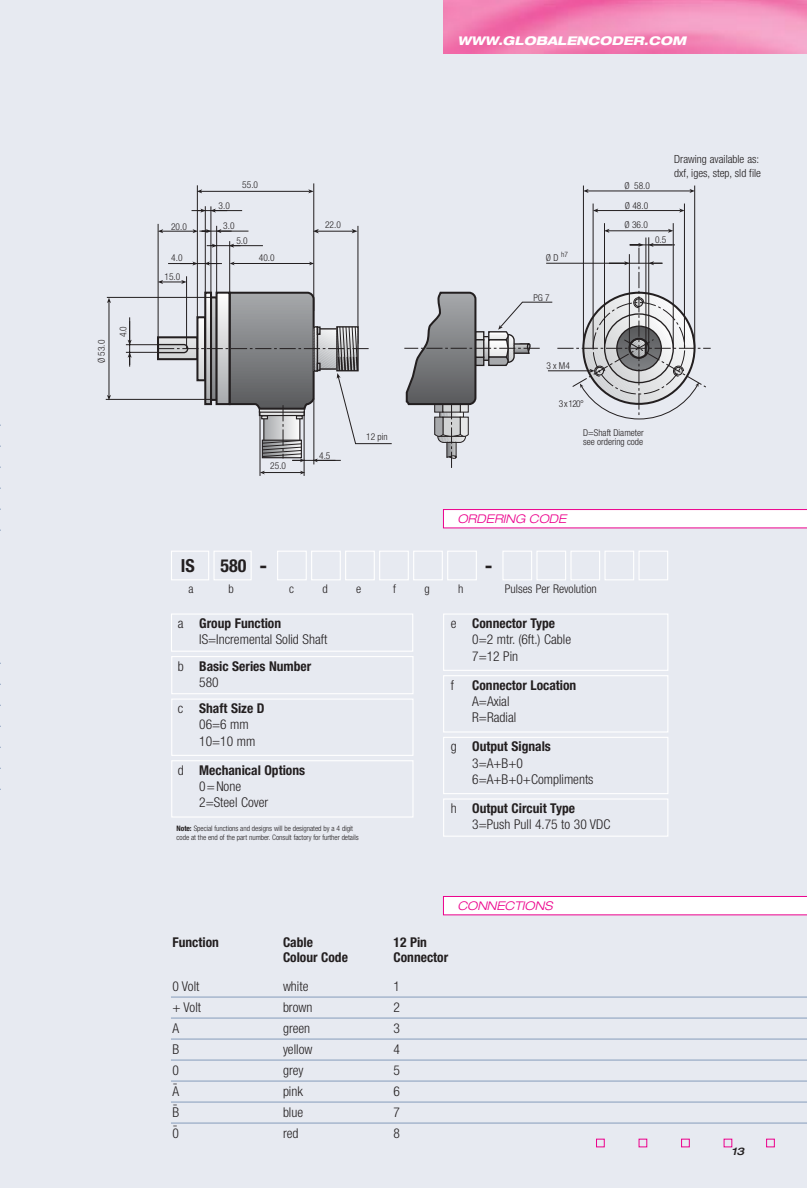
<style>
.page{position:relative;width:807px;height:1188px;background:#fff}
.page>*{position:absolute;margin:0;border:0;box-sizing:border-box;transform-origin:0 0}
.t1{font:700 condensed 21px "Helvetica Neue";color:#231f20}
.t2{font:700 condensed 18px "Helvetica Neue";color:#231f20}
.t3{font:300 condensed 15px/21px "Helvetica Neue";color:#231f20;text-align:justify}
.t4{font:300 condensed 13.5px/21px "Helvetica Neue";color:#231f20}
.t5{font:700 condensed 13.5px/15px "Helvetica Neue";color:#231f20}
.t6{font:300 condensed 12px "Helvetica Neue";color:#231f20}
.t7{font:italic 300 expanded 12px "Helvetica Neue";color:#ec008c}
.t8{font:italic 800 expanded 12px "Helvetica Neue";color:#fff}
.t9{font:300 condensed 11.25px/14.2px "Helvetica Neue";color:#231f20}
.t10{font:italic 500 expanded 10.5px "Helvetica Neue";color:#231f20}
.t11{font:300 condensed 9.45px/9.4px "Helvetica Neue";color:#231f20}
.t12{font:300 condensed 7.5px "Helvetica Neue";letter-spacing:-.005em;color:#231f20}
.t13{font:300 condensed 7.35px "Helvetica Neue";color:#231f20}
.s1{font-weight:700}
.s2{font-weight:300}
</style>
<div class="page">
<div style="left:1px;top:0;width:806px;height:1188px;background:#e7eaf1"></div>
<svg style="left:596px;top:1138px;width:179px;height:10px"></svg>
<img style="left:443px;top:0;width:364px;height:53px">
<hr style="left:604px;top:223px;width:1px;height:125px;background:#231f20">
<hr style="left:593px;top:204px;width:1px;height:144px;background:#231f20">
<hr style="left:583px;top:186px;width:1px;height:162px;background:#231f20">
<hr style="left:673px;top:223px;width:1px;height:125px;background:#231f20">
<hr style="left:684px;top:204px;width:1px;height:144px;background:#231f20">
<hr style="left:694px;top:186px;width:1px;height:162px;background:#231f20">
<hr style="left:587px;top:191px;width:104px;height:1px;background:#231f20">
<svg style="left:583px;top:189px;width:6px;height:4px"></svg>
<svg style="left:689px;top:189px;width:6px;height:4px"></svg>
<hr style="left:597px;top:210px;width:84px;height:1px;background:#231f20">
<svg style="left:593px;top:209px;width:5px;height:4px"></svg>
<svg style="left:679px;top:209px;width:5px;height:4px"></svg>
<hr style="left:608px;top:231px;width:61px;height:1px;background:#231f20">
<svg style="left:605px;top:229px;width:5px;height:4px"></svg>
<svg style="left:668px;top:229px;width:5px;height:4px"></svg>
<hr style="left:648px;top:237px;width:1px;height:111px;background:#231f20">
<hr style="left:646px;top:238px;width:1px;height:110px;background:#231f20">
<hr style="left:126px;top:344px;width:32px;height:1px;background:#231f20">
<hr style="left:126px;top:352px;width:32px;height:1px;background:#231f20">
<hr style="left:129px;top:317px;width:1px;height:50px;background:#231f20">
<svg style="left:128px;top:352px;width:4px;height:13px"></svg>
<svg style="left:128px;top:321px;width:4px;height:24px"></svg>
<hr style="left:107px;top:297px;width:104px;height:1px;background:#231f20">
<hr style="left:106px;top:399px;width:106px;height:1px;background:#231f20">
<hr style="left:109px;top:302px;width:1px;height:94px;background:#231f20">
<svg style="left:107px;top:298px;width:4px;height:5px"></svg>
<svg style="left:107px;top:395px;width:4px;height:5px"></svg>
<hr style="left:314px;top:398px;width:1px;height:66px;background:#231f20">
<hr style="left:304px;top:412px;width:1px;height:64px;background:#231f20">
<hr style="left:264px;top:472px;width:37px;height:1px;background:#231f20">
<svg style="left:300px;top:471px;width:5px;height:3px"></svg>
<hr style="left:260px;top:412px;width:1px;height:64px;background:#231f20">
<svg style="left:156px;top:183px;width:236px;height:279px"></svg>
<svg style="left:443px;top:509px;width:364px;height:19px;background:#fde9f5"></svg>
<svg style="left:443px;top:896px;width:364px;height:19px;background:#fde8f4"></svg>
<hr style="left:171px;top:997px;width:636px;height:1px;background:#90a5c1">
<hr style="left:171px;top:1018px;width:636px;height:1px;background:#90a5c1">
<hr style="left:171px;top:1039px;width:636px;height:1px;background:#90a5c1">
<hr style="left:171px;top:1060px;width:636px;height:1px;background:#90a5c1">
<hr style="left:171px;top:1081px;width:636px;height:1px;background:#90a5c1">
<hr style="left:171px;top:1102px;width:636px;height:1px;background:#90a5c1">
<hr style="left:171px;top:1123px;width:636px;height:1px;background:#90a5c1">
<div style="left:171px;top:656px;width:243px;height:38px;border:1px solid #fff"></div>
<div style="left:171px;top:699px;width:243px;height:57px;border:1px solid #fff"></div>
<div style="left:311px;top:551px;width:30px;height:29px;border:1px solid #fff"></div>
<div style="left:345px;top:551px;width:30px;height:29px;border:1px solid #fff"></div>
<div style="left:277px;top:551px;width:30px;height:29px;border:1px solid #fff"></div>
<div style="left:213px;top:551px;width:39px;height:29px;border:1px solid #fff"></div>
<div style="left:171px;top:551px;width:38px;height:29px;border:1px solid #fff"></div>
<div style="left:413px;top:551px;width:30px;height:29px;border:1px solid #fff"></div>
<div style="left:447px;top:551px;width:30px;height:29px;border:1px solid #fff"></div>
<div style="left:379px;top:551px;width:30px;height:29px;border:1px solid #fff"></div>
<div style="left:502px;top:551px;width:30px;height:29px;border:1px solid #fff"></div>
<div style="left:570px;top:551px;width:30px;height:29px;border:1px solid #fff"></div>
<div style="left:604px;top:551px;width:30px;height:29px;border:1px solid #fff"></div>
<div style="left:638px;top:551px;width:30px;height:29px;border:1px solid #fff"></div>
<div style="left:536px;top:551px;width:30px;height:29px;border:1px solid #fff"></div>
<div style="left:171px;top:613px;width:242px;height:39px;border:1px solid #fff"></div>
<div style="left:171px;top:760px;width:243px;height:58px;border:1px solid #fff"></div>
<div style="left:443px;top:613px;width:225px;height:58px;border:1px solid #fff"></div>
<div style="left:443px;top:675px;width:225px;height:58px;border:1px solid #fff"></div>
<div style="left:443px;top:737px;width:225px;height:57px;border:1px solid #fff"></div>
<div style="left:443px;top:798px;width:225px;height:39px;border:1px solid #fff"></div>
<svg style="left:404px;top:243px;width:307px;height:225px"></svg>
<p class="t8" style="left:457px;top:37px;width:230px">WWW.GLOBALENCODER.COM</p>
<p class="t11" style="left:97px;top:363px;width:25px;rotate:-90deg">Ø 53.0</p>
<p class="t11" style="left:119px;top:337px;width:11px;rotate:-90deg">4.0</p>
<p class="t11" style="left:171px;top:222px;width:17px">20.0</p>
<p class="t11" style="left:171px;top:254px;width:13px">4.0</p>
<p class="t11" style="left:165px;top:273px;width:17px">15.0</p>
<p class="t11" style="left:219px;top:202px;width:13px">3.0</p>
<p class="t11" style="left:223px;top:222px;width:13px">3.0</p>
<p class="t11" style="left:242px;top:181px;width:17px">55.0</p>
<p class="t11" style="left:236px;top:236px;width:13px">5.0</p>
<p class="t11" style="left:259px;top:254px;width:17px">40.0</p>
<p class="t11" style="left:325px;top:221px;width:17px">22.0</p>
<p class="t13" style="left:561px;top:251px;width:8px">h7</p>
<p class="t11" style="left:546px;top:254px;width:14px">Ø D</p>
<p class="t11" style="left:533px;top:293px;width:18px">PG 7</p>
<p class="t11" style="left:624px;top:182px;width:27px">Ø 58.0</p>
<p class="t11" style="left:625px;top:201px;width:25px">Ø 48.0</p>
<p class="t11" style="left:625px;top:221px;width:25px">Ø 36.0</p>
<p class="t11" style="left:655px;top:236px;width:13px">0.5</p>
<p class="t9" style="left:674px;top:152px;width:88px">Drawing available as: dxf, iges, step, sld file</p>
<p class="t11" style="left:270px;top:462px;width:17px">25.0</p>
<p class="t11" style="left:319px;top:451px;width:13px">4.5</p>
<p class="t11" style="left:366px;top:433px;width:23px">12 pin</p>
<p class="t11" style="left:546px;top:361px;width:25px">3 x M4</p>
<p class="t11" style="left:559px;top:400px;width:24px">3 x 120</p>
<p class="t11" style="left:583px;top:429px;width:62px">D=Shaft Diameter see ordering code</p>
<p class="t7" style="left:457px;top:514px;width:111px">ORDERING CODE</p>
<h2 class="t2" style="left:181px;top:560px;width:15px">IS</h2>
<h2 class="t2" style="left:220px;top:560px;width:27px">580</h2>
<h1 class="t1" style="left:485px;top:558px;width:9px">-</h1>
<h1 class="t1" style="left:260px;top:558px;width:9px">-</h1>
<p class="t6" style="left:188px;top:584px;width:7px">a</p>
<p class="t6" style="left:228px;top:584px;width:7px">b</p>
<p class="t6" style="left:289px;top:584px;width:6px">c</p>
<p class="t6" style="left:322px;top:584px;width:7px">d</p>
<p class="t6" style="left:356px;top:584px;width:7px">e</p>
<p class="t6" style="left:393px;top:584px;width:4px">f</p>
<p class="t6" style="left:424px;top:584px;width:7px">g</p>
<p class="t6" style="left:458px;top:584px;width:7px">h</p>
<p class="t6" style="left:505px;top:584px;width:94px">Pulses Per Revolution</p>
<p class="t4" style="left:199px;top:616px;width:130px;line-height:16.2px;text-indent:-21px">a <span class="s1">Group Function<br></span>IS=Incremental Solid Shaft</p>
<p class="t5" style="left:199px;top:659px;width:114px;line-height:16.2px;text-indent:-21px"><span class="s2">b</span> Basic Series Number<br><span class="s2">580</span></p>
<p class="t4" style="left:199px;top:701px;width:67px;line-height:16.2px;text-indent:-21px">c <span class="s1">Shaft Size D<br></span>06=6 mm<br>10=10 mm</p>
<p class="t4" style="left:199px;top:763px;width:107px;line-height:16.2px;text-indent:-21px">d <span class="s1">Mechanical Options<br></span>0=None<br>2=Steel Cover</p>
<p class="t4" style="left:472px;top:616px;width:100px;line-height:16.2px;text-indent:-21px">e <span class="s1">Connector Type<br></span>0=2 mtr. (6ft.) Cable<br>7=12 Pin</p>
<p class="t4" style="left:451px;top:676px;width:5px">f</p>
<p class="t5" style="left:472px;top:679px;width:106px">Connector Location</p>
<p class="t4" style="left:472px;top:694px;width:46px;line-height:16.2px">A=Axial<br>R=Radial</p>
<p class="t4" style="left:472px;top:740px;width:123px;line-height:16.2px;text-indent:-21px">g <span class="s1">Output Signals<br></span>3=A+B+0<br>6=A+B+0+Compliments</p>
<p class="t5" style="left:451px;top:802px;width:126px"><span class="s2">h</span> Output Circuit Type</p>
<p class="t12" style="left:177px;top:826px;width:178px"><span class="s1">Note:</span> Special functions and designs will be designated by a 4 digit</p>
<p class="t4" style="left:472px;top:815px;width:140px">3=Push Pull 4.75 to 30 VDC</p>
<p class="t12" style="left:177px;top:835px;width:184px">code at the end of the part number. Consult factory for further details</p>
<p class="t5" style="left:172px;top:935px;width:48px">Function</p>
<p class="t4" style="left:172px;top:977px;width:30px">0 Volt + Volt<br>A<br>B<br>0<br>A<br>B<br>0</p>
<p class="t3" style="left:174px;top:1080px;width:4px">¯ ¯ ¯</p>
<p class="t5" style="left:283px;top:935px;width:66px">Cable<br>Colour Code</p>
<p class="t4" style="left:283px;top:977px;width:31px">white brown green yellow grey pink blue red</p>
<p class="t7" style="left:457px;top:901px;width:97px">CONNECTIONS</p>
<p class="t5" style="left:394px;top:935px;width:56px">12 Pin<br>Connector</p>
<p class="t4" style="left:394px;top:977px;width:8px;text-align:justify">1<br>2<br>3<br>4<br>5<br>6<br>7<br>8</p>
<p class="t10" style="left:731px;top:1147px;width:15px">13</p>
</div>
